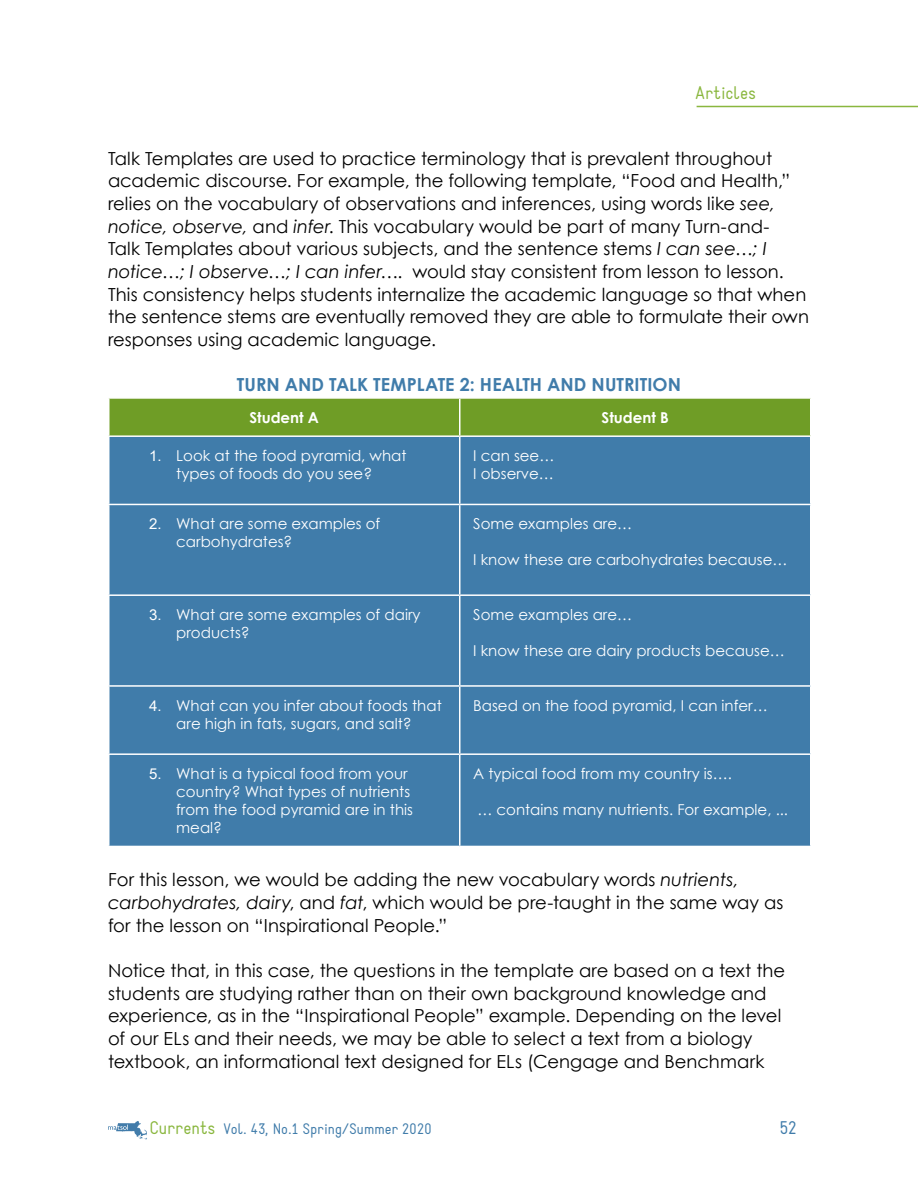
<style>
.page{position:relative;width:918px;height:1188px;background:#fff}
.page>*{position:absolute;margin:0;border:0;box-sizing:border-box;transform-origin:0 0}
.t1{font:18px/22.6px "Century Gothic";letter-spacing:.005em;color:#000}
.t2{font:700 18px "Century Gothic";letter-spacing:.005em;color:#407caa}
.t3{font:18px "Static";letter-spacing:.01em;color:#8ab73f}
.t4{font:18px "Static";color:#407caa}
.t5{font:15px/18px "Century Gothic";color:#fff}
.t6{font:15px "Static";letter-spacing:.015em;color:#407caa}
.t7{font:700 15px "Century Gothic";color:#fff}
.s1{font-style:italic}
.s2{font-family:"Arial Unicode MS"}
.s3{font-size:18px;color:#8ab73f}
</style>
<div class="page">
<svg style="left:108px;top:1121px;width:39px;height:18px"></svg>
<div style="left:110px;top:399px;width:700px;height:36px;background:#6f9d26"></div>
<div style="left:110px;top:437px;width:700px;height:409px;background:#407caa"></div>
<hr style="left:459px;top:399px;width:1px;height:36px;background:#fff">
<hr style="left:459px;top:437px;width:1px;height:67px;background:#fff">
<hr style="left:108px;top:504px;width:352px;height:1px;background:#fff">
<hr style="left:460px;top:504px;width:352px;height:1px;background:#fff">
<hr style="left:459px;top:505px;width:1px;height:89px;background:#fff">
<hr style="left:108px;top:594px;width:352px;height:2px;background:#fff">
<hr style="left:460px;top:594px;width:352px;height:2px;background:#fff">
<hr style="left:459px;top:596px;width:1px;height:89px;background:#fff">
<hr style="left:108px;top:685px;width:352px;height:2px;background:#fff">
<hr style="left:460px;top:685px;width:352px;height:2px;background:#fff">
<hr style="left:459px;top:687px;width:1px;height:66px;background:#fff">
<hr style="left:108px;top:753px;width:352px;height:2px;background:#fff">
<hr style="left:460px;top:753px;width:352px;height:2px;background:#fff">
<hr style="left:459px;top:755px;width:1px;height:91px;background:#fff">
<hr style="left:697px;top:106px;width:221px;height:1px;background:#8ab73f">
<p class="t3" style="left:696px;top:82px;width:62px">Articles</p>
<p class="t1" style="left:108px;top:147px;width:703px">Talk Templates are used to practice terminology that is prevalent throughout academic discourse. For example, the following template, “Food and Health,” relies on the vocabulary of observations and inferences, using words like <span class="s1">see, notice, observe,</span> and <span class="s1">infer</span>. This vocabulary would be part of many Turn-and-<br>Talk Templates about various subjects, and the sentence stems <span class="s1">I can see…; I notice…; I observe…; I can infer…</span>. would stay consistent from lesson to lesson.<br>This consistency helps students internalize the academic language so that when the sentence stems are eventually removed they are able to formulate their own responses using academic language.</p>
<p class="t2" style="left:237px;top:371px;width:446px">TURN AND TALK TEMPLATE 2: HEALTH AND NUTRITION</p>
<p class="t7" style="left:249px;top:406px;width:71px">Student A</p>
<p class="t7" style="left:602px;top:406px;width:69px">Student B</p>
<p class="t5" style="left:149px;top:446px;width:259px;text-align:center"><span class="s2">1.</span> Look at the food pyramid, what types of foods do you see?</p>
<p class="t5" style="left:473px;top:446px;width:83px">I can see…<br>I observe…</p>
<p class="t5" style="left:176px;top:515px;width:206px;text-indent:-27px"><span class="s2">2.</span> What are some examples of carbohydrates?</p>
<p class="t5" style="left:473px;top:515px;width:160px">Some examples are…</p>
<p class="t5" style="left:473px;top:551px;width:316px">I know these are carbohydrates because…</p>
<p class="t5" style="left:176px;top:605px;width:246px;text-indent:-27px"><span class="s2">3.</span> What are some examples of dairy products?</p>
<p class="t5" style="left:473px;top:605px;width:160px">Some examples are…</p>
<p class="t5" style="left:473px;top:641px;width:313px">I know these are dairy products because…</p>
<p class="t5" style="left:149px;top:696px;width:294px;text-align:center"><span class="s2">4.</span> What can you infer about foods that are high in fats, sugars, and salt?</p>
<p class="t5" style="left:473px;top:696px;width:296px">Based on the food pyramid, I can infer…</p>
<p class="t5" style="left:176px;top:764px;width:238px;text-indent:-27px"><span class="s2">5.</span> What is a typical food from your country? What types of nutrients from the food pyramid are in this meal?</p>
<p class="t5" style="left:473px;top:764px;width:260px">A typical food from my country is….</p>
<p class="t5" style="left:477px;top:800px;width:312px">… contains many nutrients. For example, ...</p>
<p class="t1" style="left:108px;top:868px;width:677px">For this lesson, we would be adding the new vocabulary words <span class="s1">nutrients, carbohydrates, dairy</span>, and <span class="s1">fat</span>, which would be pre-taught in the same way as for the lesson on “Inspirational People.”</p>
<p class="t1" style="left:108px;top:959px;width:679px">Notice that, in this case, the questions in the template are based on a text the students are studying rather than on their own background knowledge and experience, as in the “Inspirational People” example. Depending on the level of our ELs and their needs, we may be able to select a text from a biology textbook, an informational text designed for ELs (Cengage and Benchmark</p>
<p class="t6" style="left:150px;top:1120px;width:283px"><span class="s3">Currents</span> Vol. 43, No.1 Spring/Summer 2020</p>
<p class="t4" style="left:780px;top:1117px;width:18px">52</p>
</div>
